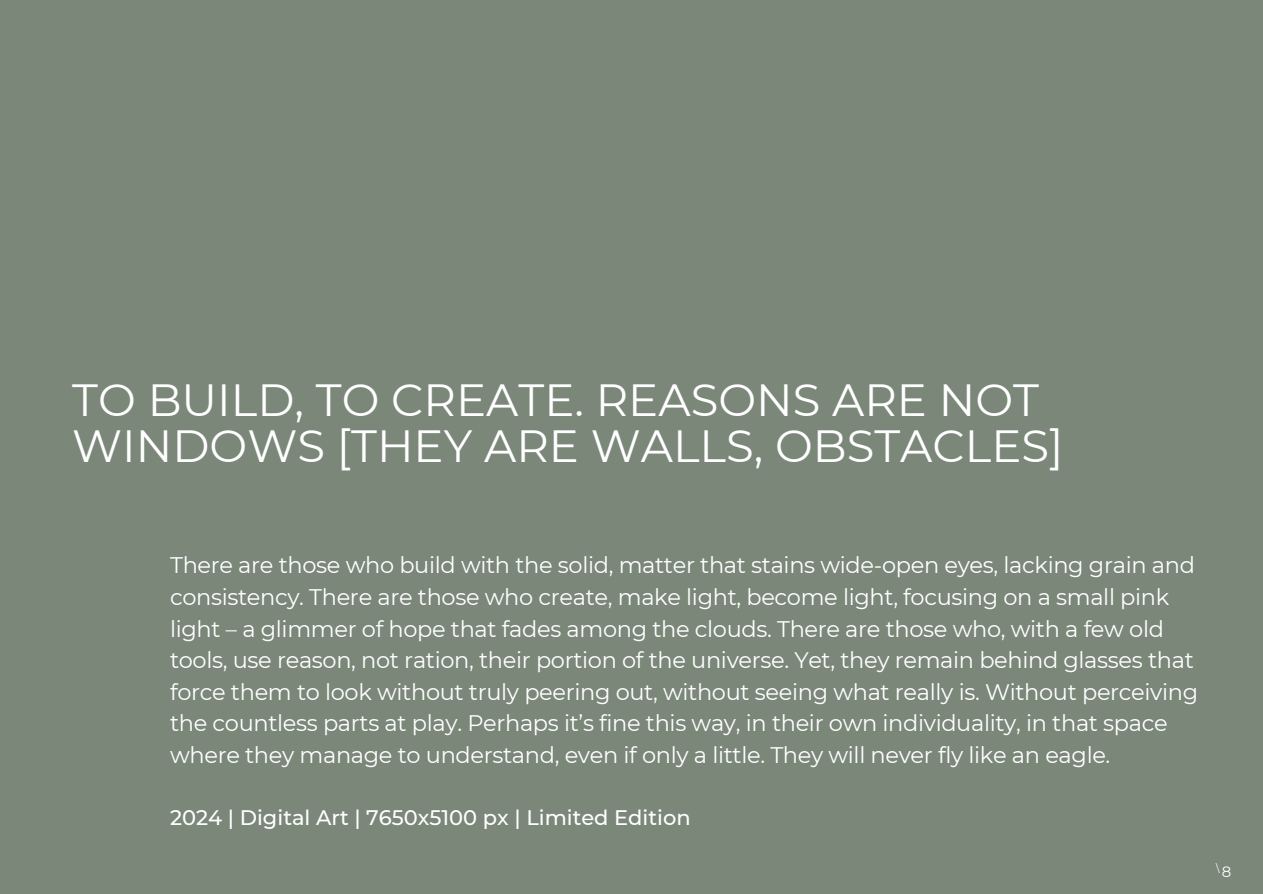
<style>
.page{position:relative;width:1263px;height:894px;background:#fff}
.page>*{position:absolute;margin:0;border:0;box-sizing:border-box;transform-origin:0 0}
.t1{font:45px/46.2px "Montserrat";color:#fff}
.t2{font:22.5px/31.5px "Montserrat";letter-spacing:-.015em;color:#fff}
.t3{font:500 21px "Montserrat";color:#fff}
.t4{font:15px "Montserrat";color:#fff}
.t5{font:10.5px "Montserrat";color:#fff}
</style>
<div class="page">
<div style="left:0;top:0;width:1263px;height:893px;background:#7a8779"></div>
<h2 class="t1" style="left:72px;top:377px;width:993px">TO BUILD, TO CREATE. REASONS ARE NOT<br>WINDOWS [THEY ARE WALLS, OBSTACLES]</h2>
<p class="t2" style="left:170px;top:549px;width:1029px">There are those who build with the solid, matter that stains wide-open eyes, lacking grain and consistency. There are those who create, make light, become light, focusing on a small pink light – a glimmer of hope that fades among the clouds. There are those who, with a few old tools, use reason, not ration, their portion of the universe. Yet, they remain behind glasses that force them to look without truly peering out, without seeing what really is. Without perceiving the countless parts at play. Perhaps it’s fine this way, in their own individuality, in that space where they manage to understand, even if only a little. They will never fly like an eagle.</p>
<p class="t3" style="left:170px;top:804px;width:522px">2024 | Digital Art | 7650x5100 px | Limited Edition</p>
<p class="t5" style="left:1216px;top:862px;width:5px">\</p>
<h1 class="t4" style="left:1222px;top:862px;width:11px">8</h1>
</div>
